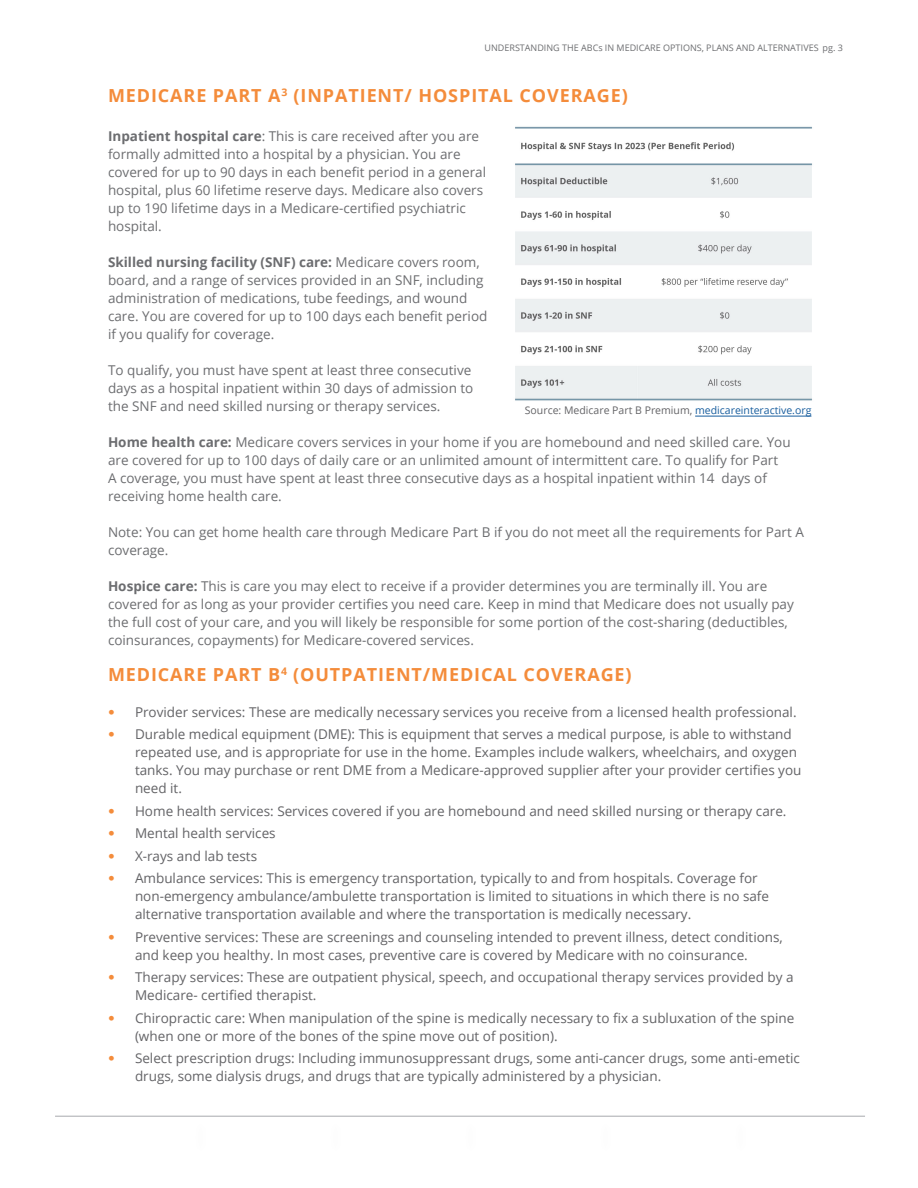
<style>
.page{position:relative;width:918px;height:1188px;background:#fff}
.page>*{position:absolute;margin:0;border:0;box-sizing:border-box;transform-origin:0 0}
.t1{font:700 18px "Open Sans";letter-spacing:.05em;color:#f48c3b}
.t2{font:13.5px/18px "Open Sans";color:#636366}
.Body{font:13.5px/18px "Open Sans";color:#6c6d70}
.t3{font:10.5px "Open Sans";color:#636366}
.t4{font:9px "Open Sans";color:#6c6d70}
.s1{font-weight:700}
.s2{font-family:"Avenir Next LT Pro";color:#f48c3b}
.s3{color:#175d9e}
</style>
<div class="page">
<hr style="left:55px;top:1116px;width:810px;height:1px;background:#a8a9ad">
<hr style="left:695px;top:416px;width:116px;height:1px;background:#175d9e">
<img style="left:515px;top:126px;width:297px;height:275px">
<p class="t4" style="left:485px;top:42px;width:360px">UNDERSTANDING THE ABCs IN MEDICARE OPTIONS, PLANS AND ALTERNATIVES pg. 3</p>
<p class="t1" style="left:108px;top:83px;width:521px">MEDICARE PART A<sup>3</sup> (INPATIENT/ HOSPITAL COVERAGE)</p>
<p class="Body" style="left:108px;top:127px;width:380px"><span class="s1">Inpatient hospital care</span>: This is care received after you are formally admitted into a hospital by a physician. You are covered for up to 90 days in each benefit period in a general hospital, plus 60 lifetime reserve days. Medicare also covers up to 190 lifetime days in a Medicare-certified psychiatric hospital.</p>
<p class="Body" style="left:108px;top:253px;width:381px"><span class="s1">Skilled nursing facility (SNF) care:</span> Medicare covers room, board, and a range of services provided in an SNF, including administration of medications, tube feedings, and wound care. You are covered for up to 100 days each benefit period if you qualify for coverage.</p>
<p class="Body" style="left:108px;top:361px;width:367px">To qualify, you must have spent at least three consecutive days as a hospital inpatient within 30 days of admission to the SNF and need skilled nursing or therapy services.</p>
<p class="Body" style="left:108px;top:433px;width:684px"><span class="s1">Home health care:</span> Medicare covers services in your home if you are homebound and need skilled care. You are covered for up to 100 days of daily care or an unlimited amount of intermittent care. To qualify for Part<br>A coverage, you must have spent at least three consecutive days as a hospital inpatient within 14 days of receiving home health care.</p>
<p class="Body" style="left:108px;top:523px;width:697px">Note: You can get home health care through Medicare Part B if you do not meet all the requirements for Part A coverage.</p>
<p class="Body" style="left:108px;top:577px;width:687px"><span class="s1">Hospice care:</span> This is care you may elect to receive if a provider determines you are terminally ill. You are covered for as long as your provider certifies you need care. Keep in mind that Medicare does not usually pay the full cost of your care, and you will likely be responsible for some portion of the cost-sharing (deductibles, coinsurances, copayments) for Medicare-covered services.</p>
<p class="t1" style="left:108px;top:662px;width:525px">MEDICARE PART B<sup>4</sup> (OUTPATIENT/MEDICAL COVERAGE)</p>
<p class="t2" style="left:108px;top:703px;width:690px"><span class="s2">•</span> Provider services: These are medically necessary services you receive from a licensed health professional.</p>
<p class="t2" style="left:135px;top:725px;width:668px;text-indent:-27px"><span class="s2">•</span> Durable medical equipment (DME): This is equipment that serves a medical purpose, is able to withstand repeated use, and is appropriate for use in the home. Examples include walkers, wheelchairs, and oxygen tanks. You may purchase or rent DME from a Medicare-approved supplier after your provider certifies you need it.</p>
<p class="t2" style="left:108px;top:802px;width:680px"><span class="s2">•</span> Home health services: Services covered if you are homebound and need skilled nursing or therapy care.</p>
<p class="t2" style="left:108px;top:824px;width:169px"><span class="s2">•</span> Mental health services</p>
<p class="t2" style="left:108px;top:847px;width:151px"><span class="s2">•</span> X-rays and lab tests</p>
<p class="t2" style="left:135px;top:869px;width:636px;text-indent:-27px"><span class="s2">•</span> Ambulance services: This is emergency transportation, typically to and from hospitals. Coverage for non-emergency ambulance/ambulette transportation is limited to situations in which there is no safe alternative transportation available and where the transportation is medically necessary.</p>
<p class="t2" style="left:108px;top:928px;width:676px;text-align:center"><span class="s2">•</span> Preventive services: These are screenings and counseling intended to prevent illness, detect conditions, and keep you healthy. In most cases, preventive care is covered by Medicare with no coinsurance.</p>
<p class="t2" style="left:135px;top:968px;width:660px;text-indent:-27px"><span class="s2">•</span> Therapy services: These are outpatient physical, speech, and occupational therapy services provided by a<br>Medicare- certified therapist.</p>
<p class="t2" style="left:135px;top:1009px;width:661px;text-indent:-27px"><span class="s2">•</span> Chiropractic care: When manipulation of the spine is medically necessary to fix a subluxation of the spine (when one or more of the bones of the spine move out of position).</p>
<p class="t2" style="left:135px;top:1049px;width:666px;text-indent:-27px"><span class="s2">•</span> Select prescription drugs: Including immunosuppressant drugs, some anti-cancer drugs, some anti-emetic drugs, some dialysis drugs, and drugs that are typically administered by a physician.</p>
<p class="t3" style="left:525px;top:403px;width:288px">Source: Medicare Part B Premium, <span class="s3">medicareinteractive.org</span></p>
</div>
